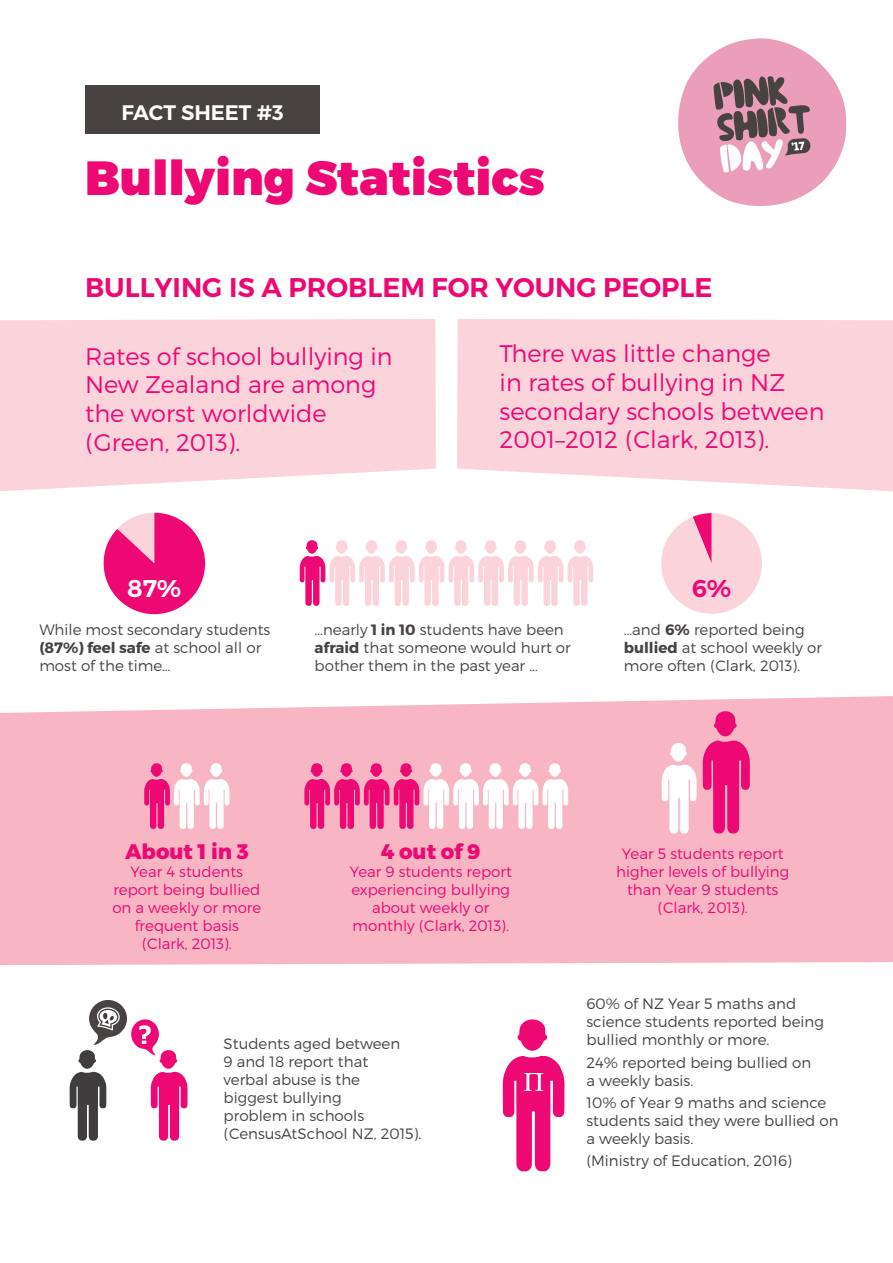
<style>
.page{position:relative;width:893px;height:1263px;background:#fff}
.page>*{position:absolute;margin:0;border:0;box-sizing:border-box;transform-origin:0 0}
.t1{font:900 48px "Montserrat";color:#ed0874}
.t2{font:600 27px "Montserrat";color:#ed0874}
.t3{font:600 24.3px "Montserrat";color:#fff}
.t4{font:600 24.3px "Montserrat";color:#ed0874}
.t5{font:300 24px/28.8px "Montserrat";color:#ed0874}
.Body{font:800 21px "Montserrat";color:#ed0874}
.t6{font:600 21px "Montserrat";color:#fff}
.Body-2{font:300 15px/18px "Montserrat";color:#484342}
.Body-3{font:300 15px/18px "Montserrat";color:#ed0874;text-align:center}
.s1{font-weight:700}
</style>
<div class="page">
<div style="left:85px;top:85px;width:235px;height:49px;background:#484342"></div>
<svg style="left:0;top:319px;width:436px;height:172px;background:#fbd6dd"></svg>
<svg style="left:457px;top:319px;width:436px;height:172px;background:#fbd6dd"></svg>
<svg style="left:104px;top:513px;width:101px;height:101px"></svg>
<div style="left:0;top:696px;width:893px;height:269px;background:#f8b6c4"></div>
<svg style="left:661px;top:513px;width:101px;height:101px"></svg>
<svg style="left:300px;top:540px;width:293px;height:66px"></svg>
<svg style="left:703px;top:711px;width:47px;height:122px;background:#f14d94"></svg>
<svg style="left:662px;top:743px;width:35px;height:90px"></svg>
<svg style="left:304px;top:763px;width:264px;height:66px"></svg>
<svg style="left:144px;top:763px;width:85px;height:66px"></svg>
<svg style="left:70px;top:1000px;width:118px;height:140px"></svg>
<svg style="left:503px;top:1019px;width:61px;height:152px"></svg>
<svg style="left:678px;top:38px;width:168px;height:169px"></svg>
<p class="t6" style="left:121px;top:99px;width:164px">FACT SHEET #3</p>
<h1 class="t1" style="left:85px;top:148px;width:461px">Bullying Statistics</h1>
<p class="t2" style="left:85px;top:271px;width:629px">BULLYING IS A PROBLEM FOR YOUNG PEOPLE</p>
<p class="t5" style="left:85px;top:341px;width:309px">Rates of school bullying in<br>New Zealand are among the worst worldwide (Green, 2013).</p>
<p class="t5" style="left:500px;top:339px;width:326px">There was little change<br>in rates of bullying in NZ secondary schools between<br>2001–2012 (Clark, 2013).</p>
<p class="t3" style="left:127px;top:573px;width:56px">87%</p>
<p class="t4" style="left:692px;top:573px;width:41px">6%</p>
<p class="Body-2" style="left:315px;top:620px;width:258px">…nearly <span class="s1">1 in 10</span> students have been <span class="s1">afraid</span> that someone would hurt or bother them in the past year …</p>
<p class="Body-2" style="left:39px;top:620px;width:233px">While most secondary students <span class="s1">(87%) feel safe</span> at school all or most of the time…</p>
<p class="Body-2" style="left:624px;top:620px;width:200px">…and <span class="s1">6%</span> reported being <span class="s1">bullied</span> at school weekly or more often (Clark, 2013).</p>
<p class="Body" style="left:125px;top:838px;width:125px">About 1 in 3</p>
<p class="Body-3" style="left:112px;top:862px;width:151px">Year 4 students report being bullied on a weekly or more frequent basis (Clark, 2013).</p>
<p class="Body" style="left:381px;top:838px;width:101px">4 out of 9</p>
<p class="Body-3" style="left:350px;top:862px;width:164px">Year 9 students report experiencing bullying about weekly or monthly (Clark, 2013).</p>
<p class="Body-2" style="left:224px;top:1034px;width:199px">Students aged between<br>9 and 18 report that<br>verbal abuse is the<br>biggest bullying<br>problem in schools (CensusAtSchool NZ, 2015).</p>
<p class="Body-3" style="left:616px;top:845px;width:175px">Year 5 students report higher levels of bullying than Year 9 students (Clark, 2013).</p>
<p class="Body-2" style="left:586px;top:995px;width:239px">60% of NZ Year 5 maths and science students reported being bullied monthly or more.</p>
<p class="Body-2" style="left:586px;top:1053px;width:226px">24% reported being bullied on a weekly basis.</p>
<p class="Body-2" style="left:586px;top:1093px;width:254px">10% of Year 9 maths and science students said they were bullied on a weekly basis.</p>
<p class="Body-2" style="left:586px;top:1152px;width:207px">(Ministry of Education, 2016)</p>
</div>
